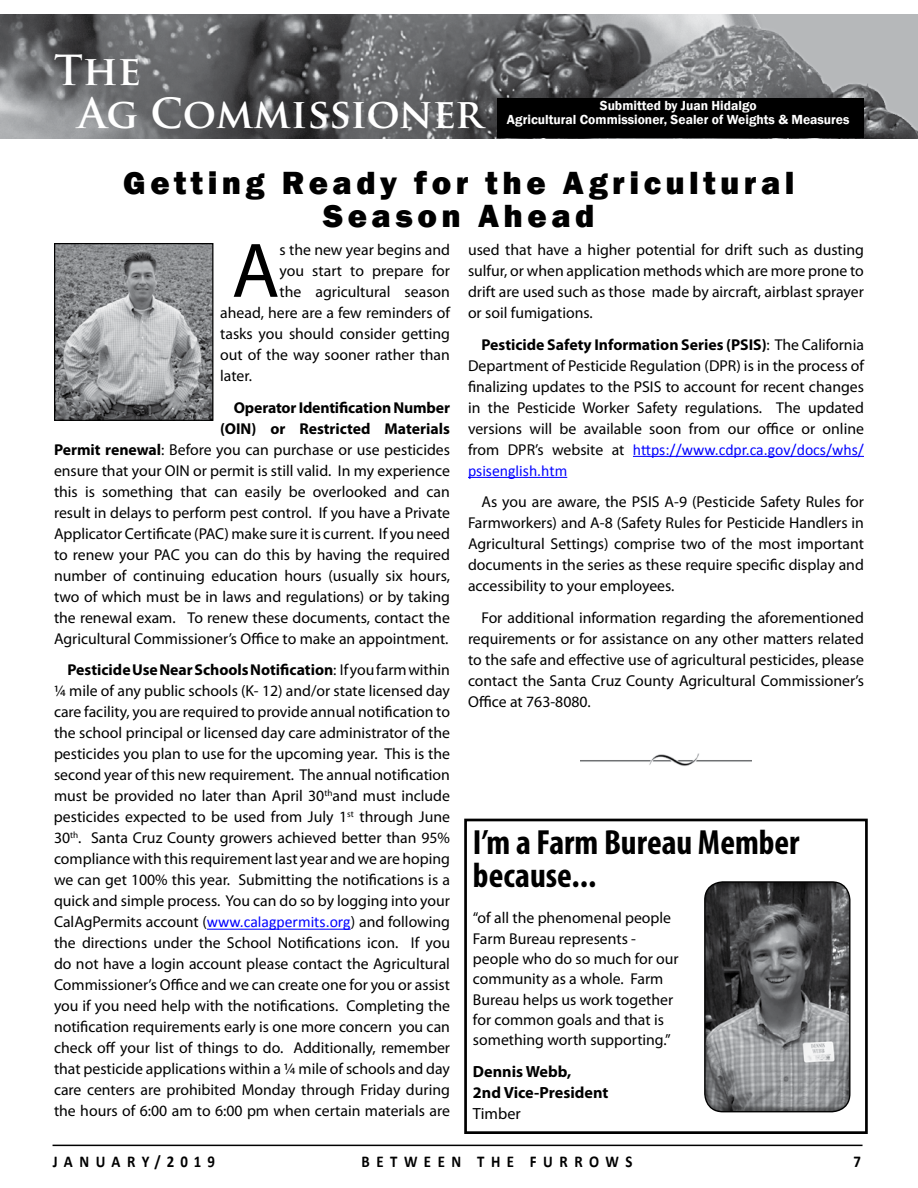
<style>
.page{position:relative;width:918px;height:1188px;background:#fff}
.page>*{position:absolute;margin:0;border:0;box-sizing:border-box;transform-origin:0 0}
.t1{font:78px "Myriad Pro";color:#000}
.t2{font:700 40.5px/43.5px "Trajan Pro";color:#fff}
.t3{font:700 condensed 35.1px/33px "Myriad Pro";color:#000}
.t4{font:800 33px/33px "Franklin Gothic";letter-spacing:.135em;color:#000;text-align:center}
.t5{font:700 16.5px "Calibri";letter-spacing:.44em;color:#000;scale:.9 1}
.t6{font:700 16.5px "Calibri";letter-spacing:.415em;color:#000;scale:.9 1}
.t7{font:700 16.2px/21px "Myriad Pro";color:#000}
.t8{font:16.2px "Myriad Pro";color:#000}
.t9{font:15.75px/21px "Myriad Pro";color:#000;text-align:justify}
.t10{font:15.75px/21px "Calibri";color:#00f}
.t11{font:600 13.5px/13.5px "Franklin Gothic";color:#fff;text-align:center}
.s1{font-weight:700}
.s2{font-family:"Myriad Pro";color:#000}
.s3{font-family:"Calibri";color:#00f}
</style>
<div class="page">
<hr style="left:53px;top:1145px;width:810px;height:1px;background:#000">
<img style="left:0;top:14px;width:918px;height:124px">
<img style="left:56px;top:245px;width:155px;height:174px">
<div style="left:54px;top:243px;width:159px;height:178px;border:1px solid #000"></div>
<hr style="left:207px;top:929px;width:144px;height:1px;background:#00f">
<hr style="left:633px;top:456px;width:231px;height:1px;background:#00f">
<hr style="left:468px;top:477px;width:99px;height:1px;background:#00f">
<div style="left:498px;top:98px;width:366px;height:39px;background:#000"></div>
<div style="left:464px;top:819px;width:404px;height:315px;border:3px solid #000"></div>
<div style="left:705px;top:882px;width:145px;height:230px;background:#000;opacity:.5"></div>
<div style="left:704px;top:881px;width:147px;height:231px;border:1px solid #000;border-radius:18px"></div>
<img style="left:580px;top:754px;width:172px;height:12px">
<h2 class="t2" style="left:78px;top:49px;width:406px;text-indent:-24px">The<br>Ag Commissioner</h2>
<p class="t11" style="left:507px;top:99px;width:344px">Submitted by Juan Hidalgo<br>Agricultural Commissioner, Sealer of Weights &amp; Measures</p>
<h3 class="t4" style="left:123px;top:166px;width:673px">Getting Ready for the Agricultural<br>Season Ahead</h3>
<h1 class="t1" style="left:232px;top:223px;width:49px">A</h1>
<p class="t9" style="left:280px;top:239px;width:172px">s the new year begins and</p>
<p class="t9" style="left:468px;top:239px;width:398px">used that have a higher potential for drift such as dusting sulfur, or when application methods which are more prone to drift are used such as those made by aircraft, airblast sprayer or soil fumigations.</p>
<p class="t9" style="left:468px;top:334px;width:398px;text-indent:13px"><span class="s1">Pesticide Safety Information Series (PSIS)</span>: The California Department of Pesticide Regulation (DPR) is in the process of finalizing updates to the PSIS to account for recent changes in the Pesticide Worker Safety regulations. The updated versions will be available soon from our office or online</p>
<p class="t10" style="left:468px;top:439px;width:397px"><span class="s2">from DPR’s website at</span> https://www.cdpr.ca.gov/docs/whs/ psisenglish.htm</p>
<p class="t9" style="left:468px;top:491px;width:398px;text-indent:13px">As you are aware, the PSIS A-9 (Pesticide Safety Rules for Farmworkers) and A-8 (Safety Rules for Pesticide Handlers in Agricultural Settings) comprise two of the most important documents in the series as these require specific display and accessibility to your employees.</p>
<p class="t9" style="left:468px;top:607px;width:398px;text-indent:13px">For additional information regarding the aforementioned requirements or for assistance on any other matters related to the safe and effective use of agricultural pesticides, please contact the Santa Cruz County Agricultural Commissioner’s Office at 763-8080.</p>
<p class="t9" style="left:280px;top:260px;width:172px">you start to prepare for</p>
<p class="t9" style="left:280px;top:281px;width:172px">the agricultural season</p>
<p class="t9" style="left:220px;top:302px;width:231px">ahead, here are a few reminders of</p>
<p class="t9" style="left:220px;top:323px;width:231px">tasks you should consider getting</p>
<p class="t9" style="left:220px;top:344px;width:231px">out of the way sooner rather than</p>
<p class="t9" style="left:220px;top:365px;width:33px">later.</p>
<p class="t9" style="left:54px;top:397px;width:398px;text-align:right"><span class="s1">Operator Identification Number<br>(OIN) or Restricted Materials<br>Permit renewal</span>: Before you can purchase or use pesticides ensure that your OIN or permit is still valid. In my experience this is something that can easily be overlooked and can result in delays to perform pest control. If you have a Private Applicator Certificate (PAC) make sure it is current. If you need to renew your PAC you can do this by having the required number of continuing education hours (usually six hours, two of which must be in laws and regulations) or by taking the renewal exam. To renew these documents, contact the Agricultural Commissioner’s Office to make an appointment.</p>
<p class="t9" style="left:54px;top:659px;width:398px;text-indent:14px"><span class="s1">Pesticide Use Near Schools Notification</span>: If you farm within ¼ mile of any public schools (K- 12) and/or state licensed day care facility, you are required to provide annual notification to the school principal or licensed day care administrator of the pesticides you plan to use for the upcoming year. This is the second year of this new requirement. The annual notification must be provided no later than April 30<sup>th</sup>and must include pesticides expected to be used from July 1<sup>st</sup> through June 30<sup>th</sup>. Santa Cruz County growers achieved better than 95% compliance with this requirement last year and we are hoping we can get 100% this year. Submitting the notifications is a quick and simple process. You can do so by logging into your CalAgPermits account (<span class="s3">www.calagpermits.org</span>) and following the directions under the School Notifications icon. If you do not have a login account please contact the Agricultural Commissioner’s Office and we can create one for you or assist you if you need help with the notifications. Completing the notification requirements early is one more concern you can check off your list of things to do. Additionally, remember that pesticide applications within a ¼ mile of schools and day care centers are prohibited Monday through Friday during the hours of 6:00 am to 6:00 pm when certain materials are</p>
<h3 class="t3" style="left:473px;top:825px;width:328px">I’m a Farm Bureau Member because...</h3>
<p class="t9" style="left:473px;top:908px;width:207px;line-height:20.2px;text-align:left">“of all the phenomenal people<br>Farm Bureau represents - people who do so much for our community as a whole. Farm<br>Bureau helps us work together for common goals and that is something worth supporting.”</p>
<p class="t7" style="left:473px;top:1060px;width:137px">Dennis Webb,<br>2nd Vice-President</p>
<p class="t8" style="left:473px;top:1103px;width:49px">Timber</p>
<p class="t6" style="left:53px;top:1151px;width:182px">JANUARY/2019</p>
<p class="t5" style="left:362px;top:1151px;width:302px">BETWEEN THE FURROWS</p>
<p class="t5" style="left:854px;top:1151px;width:10px">7</p>
</div>
